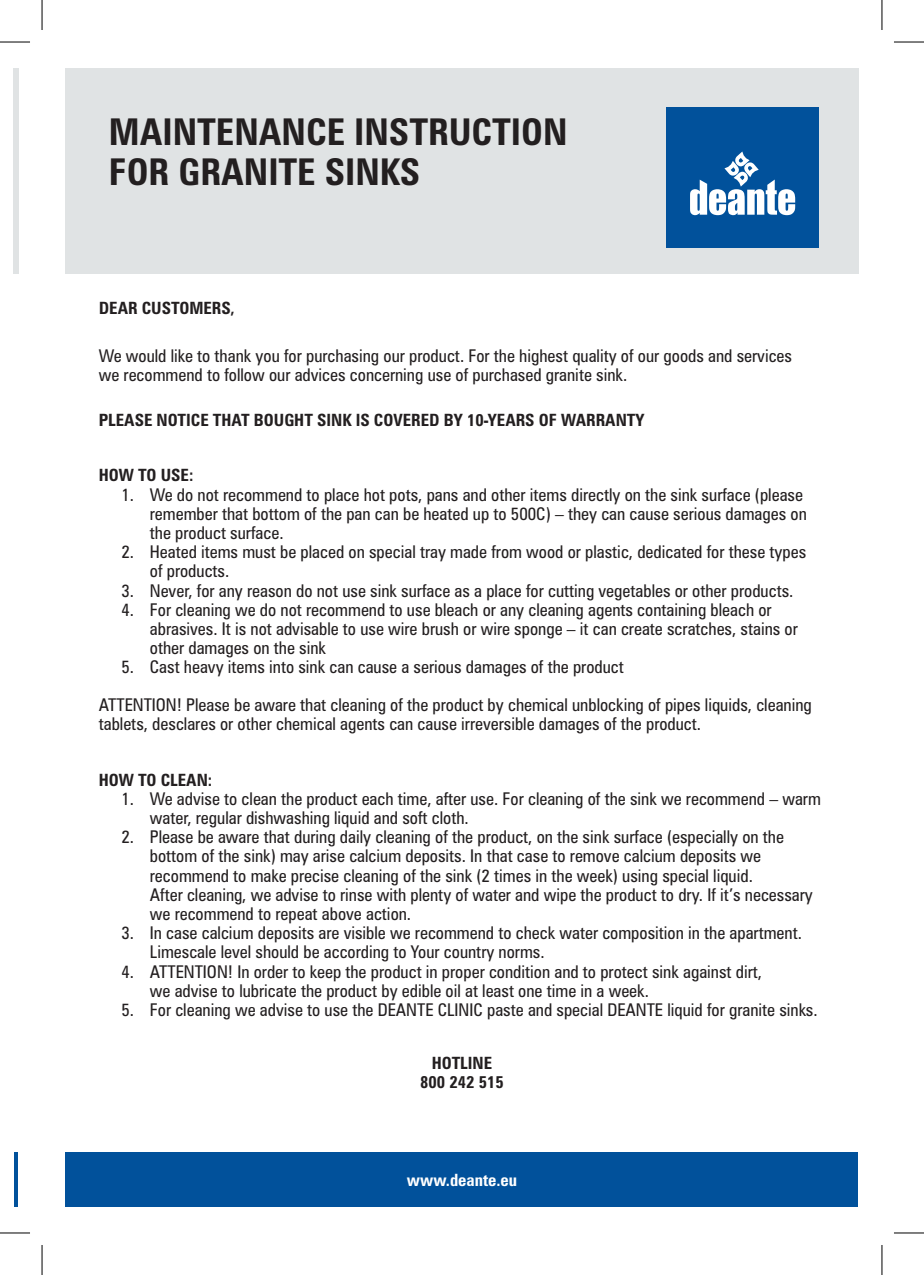
<style>
.page{position:relative;width:924px;height:1275px;background:#fff}
.page>*{position:absolute;margin:0;border:0;box-sizing:border-box;transform-origin:0 0}
.zurich_tytuł{font:700 33.6px "Zurich Cn PL";color:#231f20}
.lista_2{font:16px/19.2px "Zurich Cn PL";color:#231f20}
.LISTA_1{font:16px/19.2px "Zurich Cn PL";color:#231f20}
.zurich_tytuł-2{font:16px/19.2px "Zurich Cn PL";color:#231f20}
.dziełowy{font:16px/19.2px "Zurich Cn PL";color:#231f20}
.zurich_tytuł-3{font:700 15.4px "Zurich Cn PL";color:#231f20}
.zurich_tytuł-4{font:700 15.4px "Zurich Cn PL";color:#fff}
</style>
<div class="page">
<div style="left:14px;top:68px;width:5px;height:205px;background:#e0e3e4"></div>
<hr style="left:14px;top:1152px;width:3px;height:55px;background:#01519b">
<div style="left:65px;top:1152px;width:791px;height:55px;background:#01519b"></div>
<div style="left:65px;top:68px;width:793px;height:205px;background:#e0e3e4"></div>
<div style="left:665px;top:108px;width:153px;height:140px;background:#01519b"></div>
<svg style="left:690px;top:151px;width:104px;height:64px"></svg>
<hr style="left:0;top:42px;width:30px;height:1px;background:#000">
<hr style="left:893px;top:42px;width:30px;height:1px;background:#000">
<hr style="left:0;top:1232px;width:30px;height:1px;background:#000">
<hr style="left:893px;top:1232px;width:30px;height:1px;background:#000">
<hr style="left:42px;top:0;width:1px;height:30px;background:#000">
<hr style="left:42px;top:1245px;width:1px;height:30px;background:#000">
<hr style="left:881px;top:0;width:1px;height:30px;background:#000">
<hr style="left:881px;top:1245px;width:1px;height:30px;background:#000">
<p class="zurich_tytuł" style="left:109px;top:109px;width:460px">MAINTENANCE INSTRUCTION</p>
<p class="zurich_tytuł" style="left:109px;top:149px;width:313px">FOR GRANITE SINKS</p>
<p class="zurich_tytuł-3" style="left:99px;top:298px;width:137px">DEAR CUSTOMERS,</p>
<p class="dziełowy" style="left:99px;top:346px;width:694px">We would like to thank you for purchasing our product. For the highest quality of our goods and services we recommend to follow our advices concerning use of purchased granite sink.</p>
<p class="zurich_tytuł-3" style="left:99px;top:410px;width:547px">PLEASE NOTICE THAT BOUGHT SINK IS COVERED BY 10-YEARS OF WARRANTY</p>
<p class="zurich_tytuł-3" style="left:99px;top:465px;width:96px">HOW TO USE:</p>
<p class="LISTA_1" style="left:150px;top:484px;width:658px;text-indent:-28px">1. We do not recommend to place hot pots, pans and other items directly on the sink surface (please remember that bottom of the pan can be heated up to 500C) – they can cause serious damages on the product surface.</p>
<p class="LISTA_1" style="left:150px;top:542px;width:657px;text-indent:-28px">2. Heated items must be placed on special tray made from wood or plastic, dedicated for these types of products.</p>
<p class="LISTA_1" style="left:121px;top:580px;width:673px">3. Never, for any reason do not use sink surface as a place for cutting vegetables or other products.</p>
<p class="LISTA_1" style="left:150px;top:600px;width:649px;text-indent:-28px">4. For cleaning we do not recommend to use bleach or any cleaning agents containing bleach or abrasives. It is not advisable to use wire brush or wire sponge – it can create scratches, stains or other damages on the sink</p>
<p class="LISTA_1" style="left:121px;top:657px;width:503px">5. Cast heavy items into sink can cause a serious damages of the product</p>
<p class="zurich_tytuł-2" style="left:99px;top:695px;width:714px">ATTENTION! Please be aware that cleaning of the product by chemical unblocking of pipes liquids, cleaning tablets, desclares or other chemical agents can cause irreversible damages of the product.</p>
<p class="zurich_tytuł-3" style="left:99px;top:769px;width:115px">HOW TO CLEAN:</p>
<p class="lista_2" style="left:150px;top:788px;width:672px;text-indent:-28px">1. We advise to clean the product each time, after use. For cleaning of the sink we recommend – warm water, regular dishwashing liquid and soft cloth.</p>
<p class="lista_2" style="left:150px;top:827px;width:664px;text-indent:-28px">2. Please be aware that during daily cleaning of the product, on the sink surface (especially on the bottom of the sink) may arise calcium deposits. In that case to remove calcium deposits we recommend to make precise cleaning of the sink (2 times in the week) using special liquid.<br>After cleaning, we advise to rinse with plenty of water and wipe the product to dry. If it’s necessary we recommend to repeat above action.</p>
<p class="lista_2" style="left:150px;top:923px;width:653px;text-indent:-28px">3. In case calcium deposits are visible we recommend to check water composition in the apartment.<br>Limescale level should be according to Your country norms.</p>
<p class="lista_2" style="left:150px;top:961px;width:613px;text-indent:-28px">4. ATTENTION! In order to keep the product in proper condition and to protect sink against dirt, we advise to lubricate the product by edible oil at least one time in a week.</p>
<p class="lista_2" style="left:121px;top:1000px;width:697px">5. For cleaning we advise to use the DEANTE CLINIC paste and special DEANTE liquid for granite sinks.</p>
<p class="zurich_tytuł-3" style="left:431px;top:1053px;width:62px">HOTLINE</p>
<p class="zurich_tytuł-3" style="left:420px;top:1071px;width:85px">800 242 515</p>
<p class="zurich_tytuł-4" style="left:406px;top:1169px;width:112px">www.deante.eu</p>
</div>
